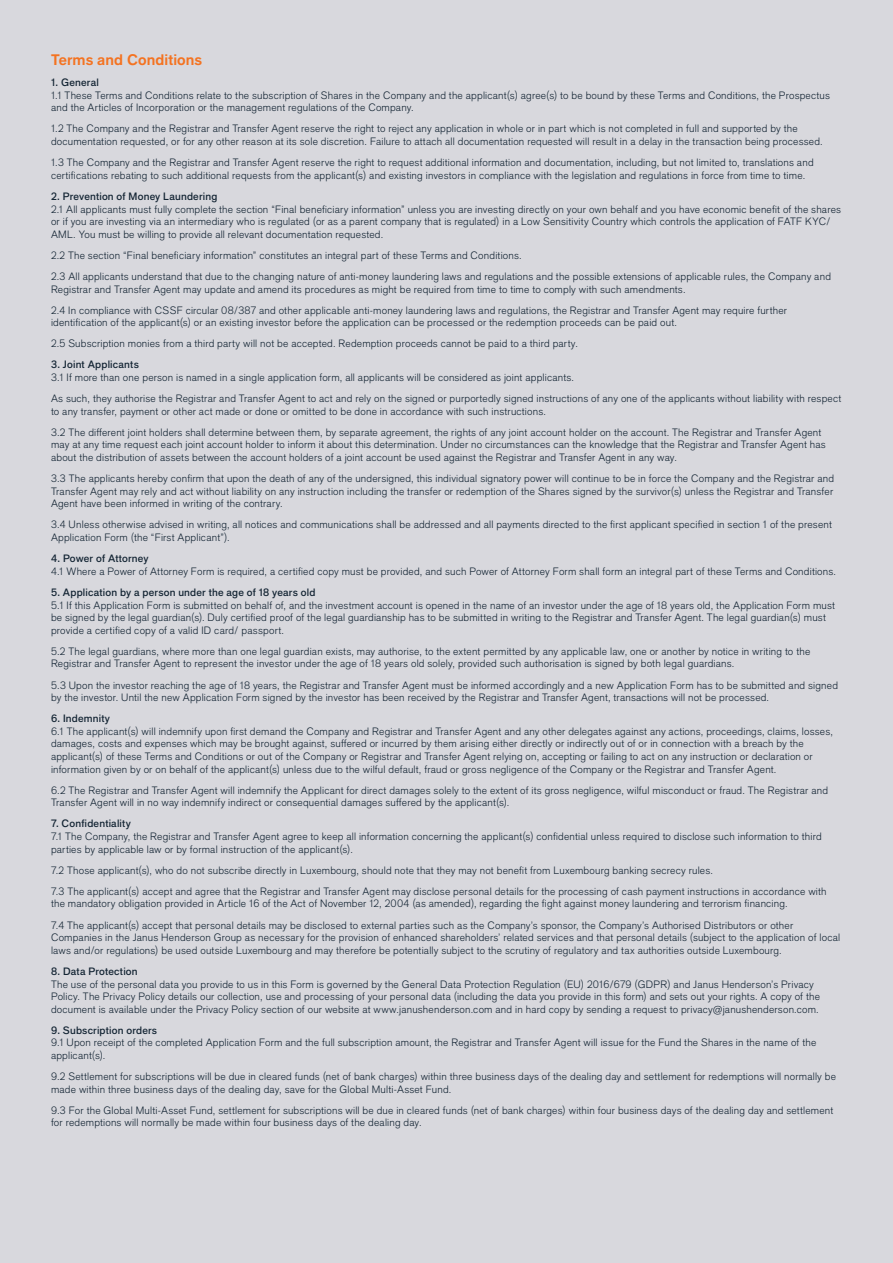
<style>
.page{position:relative;width:893px;height:1263px;background:#d8d8dd}
.page>*{position:absolute;margin:0;border:0;box-sizing:border-box;transform-origin:0 0}
.t1{font:700 15px "Applied Sans Pro";letter-spacing:.005em;color:#f47321}
.t2{font:300 10.5px/12.6px "Applied Sans Pro";letter-spacing:.015em;color:#142534}
.t3{font:500 10.5px "Applied Sans Pro";letter-spacing:.02em;color:#142534}
</style>
<div class="page">
<h1 class="t1" style="left:51px;top:50px;width:153px">Terms and Conditions</h1>
<p class="t3" style="left:51px;top:76px;width:49px">1. General</p>
<p class="t2" style="left:51px;top:89px;width:780px">1.1 These Terms and Conditions relate to the subscription of Shares in the Company and the applicant(s) agree(s) to be bound by these Terms and Conditions, the Prospectus and the Articles of Incorporation or the management regulations of the Company.</p>
<p class="t2" style="left:51px;top:123px;width:773px">1.2 The Company and the Registrar and Transfer Agent reserve the right to reject any application in whole or in part which is not completed in full and supported by the documentation requested, or for any other reason at its sole discretion. Failure to attach all documentation requested will result in a delay in the transaction being processed.</p>
<p class="t2" style="left:51px;top:156px;width:764px">1.3 The Company and the Registrar and Transfer Agent reserve the right to request additional information and documentation, including, but not limited to, translations and certifications rebating to such additional requests from the applicant(s) and existing investors in compliance with the legislation and regulations in force from time to time.</p>
<p class="t3" style="left:51px;top:190px;width:168px">2. Prevention of Money Laundering</p>
<p class="t2" style="left:51px;top:203px;width:792px">2.1 All applicants must fully complete the section “Final beneficiary information” unless you are investing directly on your own behalf and you have economic benefit of the shares or if you are investing via an intermediary who is regulated (or as a parent company that is regulated) in a Low Sensitivity Country which controls the application of FATF KYC/<br>AML. You must be willing to provide all relevant documentation requested.</p>
<p class="t2" style="left:51px;top:245px;width:781px;line-height:21.1px">2.2 The section “Final beneficiary information” constitutes an integral part of these Terms and Conditions.<br>2.3 All applicants understand that due to the changing nature of anti-money laundering laws and regulations and the possible extensions of applicable rules, the Company and</p>
<p class="t2" style="left:51px;top:278px;width:737px;line-height:21.1px">Registrar and Transfer Agent may update and amend its procedures as might be required from time to time to comply with such amendments.<br>2.4 In compliance with CSSF circular 08/387 and other applicable anti-money laundering laws and regulations, the Registrar and Transfer Agent may require further</p>
<p class="t2" style="left:51px;top:312px;width:627px;line-height:21.1px">identification of the applicant(s) or an existing investor before the application can be processed or the redemption proceeds can be paid out.<br>2.5 Subscription monies from a third party will not be accepted. Redemption proceeds cannot be paid to a third party.</p>
<p class="t3" style="left:51px;top:358px;width:89px">3. Joint Applicants</p>
<p class="t2" style="left:51px;top:367px;width:792px;line-height:21.1px">3.1 If more than one person is named in a single application form, all applicants will be considered as joint applicants.<br>As such, they authorise the Registrar and Transfer Agent to act and rely on the signed or purportedly signed instructions of any one of the applicants without liability with respect</p>
<p class="t2" style="left:51px;top:400px;width:772px;line-height:21.1px">to any transfer, payment or other act made or done or omitted to be done in accordance with such instructions.<br>3.2 The different joint holders shall determine between them, by separate agreement, the rights of any joint account holder on the account. The Registrar and Transfer Agent</p>
<p class="t2" style="left:51px;top:438px;width:776px">may at any time request each joint account holder to inform it about this determination. Under no circumstances can the knowledge that the Registrar and Transfer Agent has about the distribution of assets between the account holders of a joint account be used against the Registrar and Transfer Agent in any way.</p>
<p class="t2" style="left:51px;top:472px;width:785px;text-align:justify">3.3 The applicants hereby confirm that upon the death of any of the undersigned, this individual signatory power will continue to be in force the Company and the Registrar and Transfer Agent may rely and act without liability on any instruction including the transfer or redemption of the Shares signed by the survivor(s) unless the Registrar and Transfer Agent have been informed in writing of the contrary.</p>
<p class="t2" style="left:51px;top:518px;width:782px">3.4 Unless otherwise advised in writing, all notices and communications shall be addressed and all payments directed to the first applicant specified in section 1 of the present<br>Application Form (the “First Applicant”).</p>
<p class="t3" style="left:51px;top:552px;width:99px">4. Power of Attorney</p>
<p class="t2" style="left:51px;top:565px;width:787px">4.1 Where a Power of Attorney Form is required, a certified copy must be provided, and such Power of Attorney Form shall form an integral part of these Terms and Conditions.</p>
<p class="t3" style="left:51px;top:586px;width:266px">5. Application by a person under the age of 18 years old</p>
<p class="t2" style="left:51px;top:598px;width:785px">5.1 If this Application Form is submitted on behalf of, and the investment account is opened in the name of an investor under the age of 18 years old, the Application Form must be signed by the legal guardian(s). Duly certified proof of the legal guardianship has to be submitted in writing to the Registrar and Transfer Agent. The legal guardian(s) must provide a certified copy of a valid ID card/ passport.</p>
<p class="t2" style="left:51px;top:645px;width:761px">5.2 The legal guardians, where more than one legal guardian exists, may authorise, to the extent permitted by any applicable law, one or another by notice in writing to the<br>Registrar and Transfer Agent to represent the investor under the age of 18 years old solely, provided such authorisation is signed by both legal guardians.</p>
<p class="t2" style="left:51px;top:678px;width:789px">5.3 Upon the investor reaching the age of 18 years, the Registrar and Transfer Agent must be informed accordingly and a new Application Form has to be submitted and signed by the investor. Until the new Application Form signed by the investor has been received by the Registrar and Transfer Agent, transactions will not be processed.</p>
<p class="t3" style="left:51px;top:712px;width:61px">6. Indemnity</p>
<p class="t2" style="left:51px;top:725px;width:784px">6.1 The applicant(s) will indemnify upon first demand the Company and Registrar and Transfer Agent and any other delegates against any actions, proceedings, claims, losses, damages, costs and expenses which may be brought against, suffered or incurred by them arising either directly or indirectly out of or in connection with a breach by the applicant(s) of these Terms and Conditions or out of the Company or Registrar and Transfer Agent relying on, accepting or failing to act on any instruction or declaration or information given by or on behalf of the applicant(s) unless due to the wilful default, fraud or gross negligence of the Company or the Registrar and Transfer Agent.</p>
<p class="t2" style="left:51px;top:784px;width:779px">6.2 The Registrar and Transfer Agent will indemnify the Applicant for direct damages solely to the extent of its gross negligence, wilful misconduct or fraud. The Registrar and<br>Transfer Agent will in no way indemnify indirect or consequential damages suffered by the applicant(s).</p>
<p class="t3" style="left:51px;top:817px;width:81px">7. Confidentiality</p>
<p class="t2" style="left:51px;top:830px;width:772px">7.1 The Company, the Registrar and Transfer Agent agree to keep all information concerning the applicant(s) confidential unless required to disclose such information to third parties by applicable law or by formal instruction of the applicant(s).</p>
<p class="t2" style="left:51px;top:859px;width:777px;line-height:21.1px">7.2 Those applicant(s), who do not subscribe directly in Luxembourg, should note that they may not benefit from Luxembourg banking secrecy rules.<br>7.3 The applicant(s) accept and agree that the Registrar and Transfer Agent may disclose personal details for the processing of cash payment instructions in accordance with</p>
<p class="t2" style="left:51px;top:893px;width:744px;line-height:21.1px">the mandatory obligation provided in Article 16 of the Act of November 12, 2004 (as amended), regarding the fight against money laundering and terrorism financing.<br>7.4 The applicant(s) accept that personal details may be disclosed to external parties such as the Company’s sponsor, the Company’s Authorised Distributors or other</p>
<p class="t2" style="left:51px;top:931px;width:791px">Companies in the Janus Henderson Group as necessary for the provision of enhanced shareholders’ related services and that personal details (subject to the application of local laws and/or regulations) be used outside Luxembourg and may therefore be potentially subject to the scrutiny of regulatory and tax authorities outside Luxembourg.</p>
<p class="t3" style="left:51px;top:965px;width:88px">8. Data Protection</p>
<p class="t2" style="left:51px;top:977px;width:770px">The use of the personal data you provide to us in this Form is governed by the General Data Protection Regulation (EU) 2016/679 (GDPR) and Janus Henderson’s Privacy<br>Policy. The Privacy Policy details our collection, use and processing of your personal data (including the data you provide in this form) and sets out your rights. A copy of the document is available under the Privacy Policy section of our website at www.janushenderson.com and in hard copy by sending a request to privacy@janushenderson.com.</p>
<p class="t3" style="left:51px;top:1024px;width:108px">9. Subscription orders</p>
<p class="t2" style="left:51px;top:1036px;width:767px">9.1 Upon receipt of the completed Application Form and the full subscription amount, the Registrar and Transfer Agent will issue for the Fund the Shares in the name of the applicant(s).</p>
<p class="t2" style="left:51px;top:1070px;width:787px">9.2 Settlement for subscriptions will be due in cleared funds (net of bank charges) within three business days of the dealing day and settlement for redemptions will normally be made within three business days of the dealing day, save for the Global Multi-Asset Fund.</p>
<p class="t2" style="left:51px;top:1104px;width:784px">9.3 For the Global Multi-Asset Fund, settlement for subscriptions will be due in cleared funds (net of bank charges) within four business days of the dealing day and settlement for redemptions will normally be made within four business days of the dealing day.</p>
</div>
